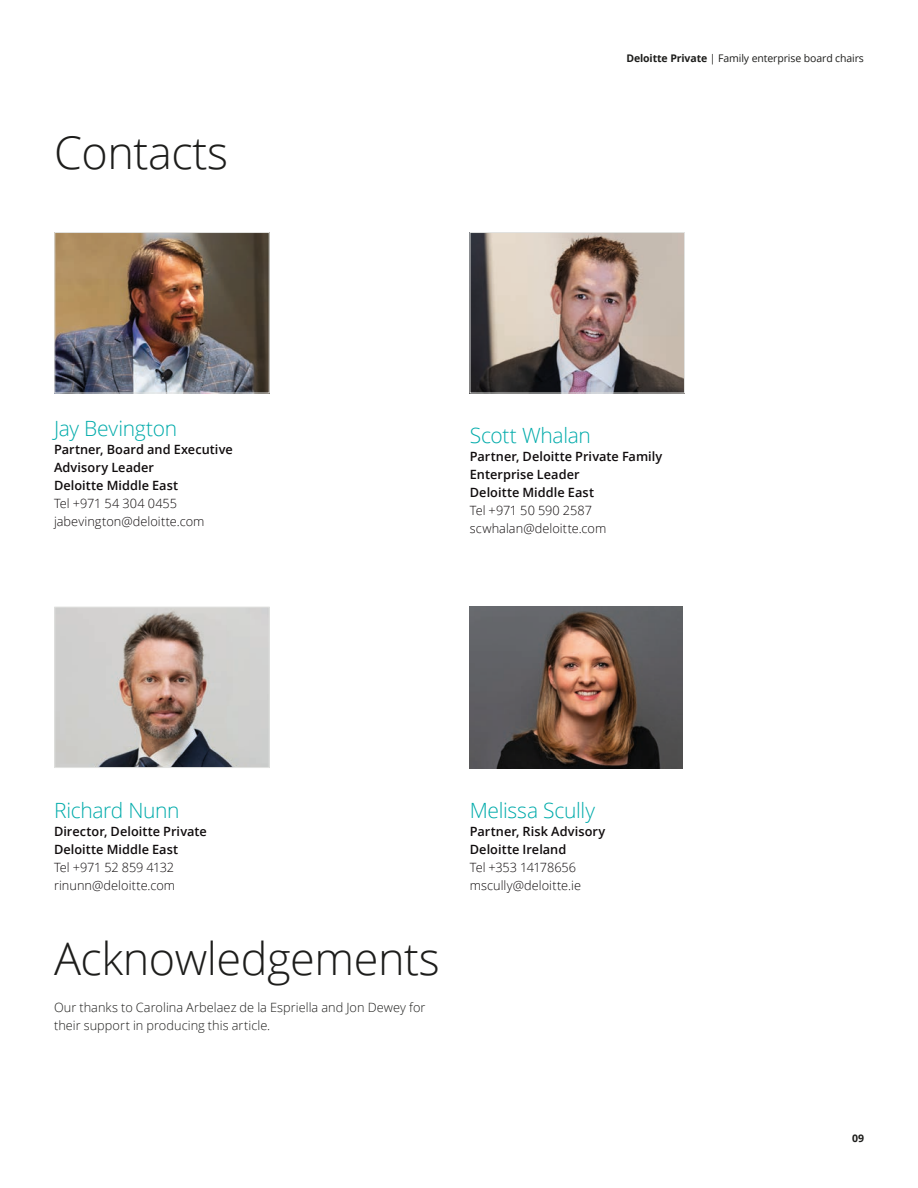
<style>
.page{position:relative;width:918px;height:1188px;background:#fff}
.page>*{position:absolute;margin:0;border:0;box-sizing:border-box;transform-origin:0 0}
.Story_heading_light{font:300 45px "Open Sans";letter-spacing:-.01em;color:#1d1d1b}
.Quote_pullout_small{font:300 21px "Open Sans";letter-spacing:-.015em;color:#00abaa}
.Chart_key__8_5_12pt{font:600 12.75px/18px "Open Sans";letter-spacing:.005em;color:#100c0d}
.Chart_key__8_5_12pt-2{font:300 12.75px "Open Sans";color:#100c0d}
.Body_copy__8_5_12pt{font:300 12.75px/18px "Open Sans";letter-spacing:.005em;color:#1d1d1b}
.Chart_key__8_5_12pt-3{font:300 12.75px "Open Sans";letter-spacing:-.02em;color:#100c0d}
.t1{font:10.5px "Open Sans";letter-spacing:-.01em;color:#1d1d1b}
.t2{font:700 10.5px "Open Sans";color:#1d1d1b}
.s1{font-weight:700}
</style>
<div class="page">
<img style="left:57px;top:234px;width:210px;height:157px">
<div style="left:55px;top:232px;width:214px;height:161px;border:1px solid #e2e3e1"></div>
<img style="left:472px;top:234px;width:211px;height:157px">
<div style="left:470px;top:232px;width:215px;height:161px;border:1px solid #e2e3e1"></div>
<img style="left:57px;top:609px;width:210px;height:157px">
<div style="left:55px;top:607px;width:214px;height:161px;border:1px solid #e2e3e1"></div>
<img style="left:470px;top:607px;width:213px;height:161px">
<p class="Story_heading_light" style="left:54px;top:122px;width:176px">Contacts</p>
<p class="Quote_pullout_small" style="left:54px;top:414px;width:125px">Jay Bevington</p>
<p class="Chart_key__8_5_12pt" style="left:54px;top:440px;width:180px">Partner, Board and Executive<br>Advisory Leader</p>
<p class="Chart_key__8_5_12pt" style="left:54px;top:476px;width:126px">Deloitte Middle East</p>
<p class="Chart_key__8_5_12pt-2" style="left:54px;top:495px;width:125px">Tel +971 54 304 0455</p>
<p class="Chart_key__8_5_12pt-2" style="left:54px;top:513px;width:152px">jabevington@deloitte.com</p>
<p class="t1" style="left:626px;top:51px;width:239px"><span class="s1">Deloitte Private</span> | Family enterprise board chairs</p>
<p class="Quote_pullout_small" style="left:470px;top:421px;width:123px">Scott Whalan</p>
<p class="Chart_key__8_5_12pt" style="left:470px;top:447px;width:194px">Partner, Deloitte Private Family<br>Enterprise Leader</p>
<p class="Chart_key__8_5_12pt" style="left:470px;top:483px;width:126px">Deloitte Middle East</p>
<p class="Chart_key__8_5_12pt-2" style="left:470px;top:502px;width:124px">Tel +971 50 590 2587</p>
<p class="Chart_key__8_5_12pt-2" style="left:470px;top:520px;width:138px">scwhalan@deloitte.com</p>
<p class="Quote_pullout_small" style="left:54px;top:796px;width:127px">Richard Nunn</p>
<p class="Chart_key__8_5_12pt" style="left:54px;top:822px;width:155px">Director, Deloitte Private</p>
<p class="Chart_key__8_5_12pt" style="left:54px;top:840px;width:126px">Deloitte Middle East</p>
<p class="Chart_key__8_5_12pt-3" style="left:54px;top:859px;width:122px">Tel +971 52 859 4132</p>
<p class="Chart_key__8_5_12pt-2" style="left:54px;top:877px;width:123px">rinunn@deloitte.com</p>
<p class="Story_heading_light" style="left:54px;top:928px;width:387px">Acknowledgements</p>
<p class="Body_copy__8_5_12pt" style="left:54px;top:998px;width:373px">Our thanks to Carolina Arbelaez de la Espriella and Jon Dewey for their support in producing this article.</p>
<p class="Quote_pullout_small" style="left:470px;top:796px;width:127px">Melissa Scully</p>
<p class="Chart_key__8_5_12pt" style="left:470px;top:822px;width:137px">Partner, Risk Advisory</p>
<p class="Chart_key__8_5_12pt" style="left:470px;top:840px;width:98px">Deloitte Ireland</p>
<p class="Chart_key__8_5_12pt-2" style="left:470px;top:859px;width:108px">Tel +353 14178656</p>
<p class="Chart_key__8_5_12pt-2" style="left:470px;top:877px;width:113px">mscully@deloitte.ie</p>
<p class="t2" style="left:852px;top:1131px;width:13px">09</p>
</div>
